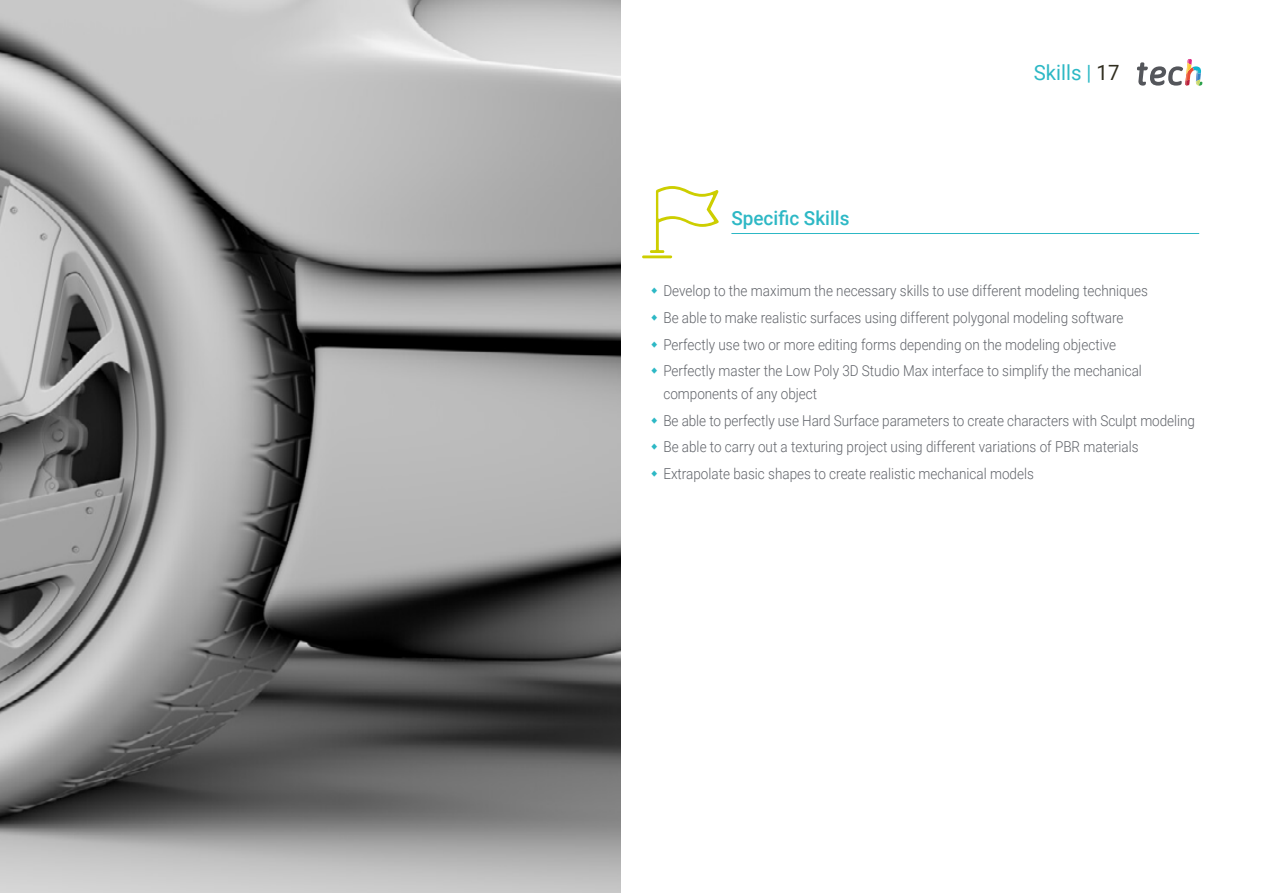
<style>
.page{position:relative;width:1263px;height:893px;background:#fff}
.page>*{position:absolute;margin:0;border:0;box-sizing:border-box;transform-origin:0 0}
.t1{font:21px "Roboto";color:#2db8c5}
.t2{font:500 19.5px "Roboto";color:#2db8c5}
.t3{font:300 15px/26.7px "Roboto";color:#61646a;scale:.9 1}
.s1{color:#312e20}
</style>
<div class="page">
<hr style="left:731px;top:233px;width:468px;height:1px;background:#2db8c5">
<hr style="left:642px;top:255px;width:30px;height:3px;background:#cdce00">
<svg style="left:650px;top:186px;width:69px;height:67px"></svg>
<svg style="left:1137px;top:59px;width:65px;height:27px"></svg>
<img style="left:0;top:0;width:621px;height:893px">
<h2 class="t2" style="left:731px;top:205px;width:120px">Specific Skills</h2>
<h1 class="t1" style="left:1034px;top:57px;width:87px">Skills | <span class="s1">17</span></h1>
<p class="t3" style="left:663px;top:277px;width:540px">Develop to the maximum the necessary skills to use different modeling techniques Be able to make realistic surfaces using different polygonal modeling software Perfectly use two or more editing forms depending on the modeling objective Perfectly master the Low Poly 3D Studio Max interface to simplify the mechanical</p>
<p class="t3" style="left:663px;top:380px;width:592px">components of any object<br>Be able to perfectly use Hard Surface parameters to create characters with Sculpt modeling Be able to carry out a texturing project using different variations of PBR materials Extrapolate basic shapes to create realistic mechanical models</p>
</div>
